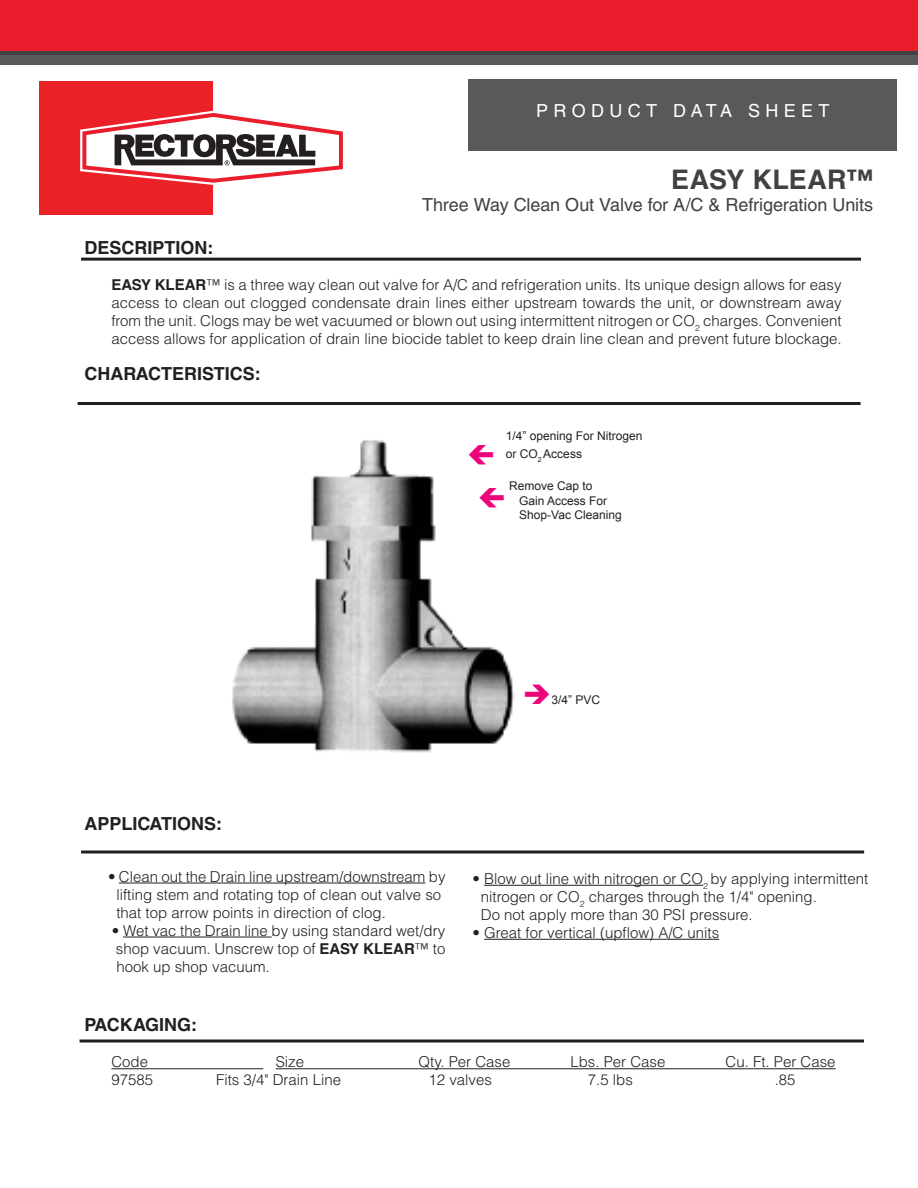
<style>
.page{position:relative;width:918px;height:1188px;background:#fff}
.page>*{position:absolute;margin:0;border:0;box-sizing:border-box;transform-origin:0 0}
.t1{font:700 27px "Helvetica LT Std";letter-spacing:.005em;color:#414042}
.t2{font:700 18px "Helvetica LT Std";color:#231f20}
.t3{font:18px "Helvetica LT Std";letter-spacing:-.005em;color:#414042}
.t4{font:18px "Helvetica LT Std";letter-spacing:.3em;color:#fff}
.t5{font:300 15px/18px "Helvetica LT Std";color:#231f20;text-align:justify}
.t6{font:12px/14.4px "Arial";color:#231f20}
.s1{font-weight:700}
.s2{color:#ed037c}
</style>
<div class="page">
<img style="left:232px;top:440px;width:282px;height:313px">
<hr style="left:111px;top:1068px;width:152px;height:1px;background:#231f20">
<hr style="left:276px;top:1068px;width:560px;height:1px;background:#231f20">
<hr style="left:81px;top:258px;width:780px;height:3px;background:#231f20">
<hr style="left:78px;top:402px;width:783px;height:3px;background:#231f20">
<svg style="left:81px;top:850px;width:783px;height:4px;background:#595657"></svg>
<hr style="left:80px;top:1040px;width:784px;height:2px;background:#231f20">
<hr style="left:119px;top:883px;width:306px;height:1px;background:#231f20">
<hr style="left:123px;top:937px;width:149px;height:1px;background:#231f20">
<hr style="left:484px;top:885px;width:219px;height:1px;background:#231f20">
<hr style="left:484px;top:939px;width:235px;height:1px;background:#231f20">
<div style="left:39px;top:81px;width:174px;height:133px;background:#ea2127"></div>
<svg style="left:80px;top:111px;width:263px;height:74px"></svg>
<div style="left:469px;top:80px;width:428px;height:71px;background:#58595b"></div>
<div style="left:0;top:53px;width:918px;height:12px;background:#58595b"></div>
<div style="left:0;top:0;width:918px;height:53px;background:#ea1d2c"></div>
<hr style="left:0;top:51px;width:918px;height:4px;background:#414042">
<svg style="left:469px;top:445px;width:24px;height:19px"></svg>
<svg style="left:479px;top:488px;width:25px;height:20px"></svg>
<p class="t4" style="left:536px;top:101px;width:295px">PRODUCT DATA SHEET</p>
<h1 class="t1" style="left:671px;top:163px;width:203px">EASY KLEAR™</h1>
<p class="t3" style="left:422px;top:195px;width:453px">Three Way Clean Out Valve for A/C &amp; Refrigeration Units</p>
<p class="t2" style="left:84px;top:236px;width:131px">DESCRIPTION:</p>
<p class="t5" style="left:111px;top:275px;width:732px"><span class="s1">EASY KLEAR</span>™ is a three way clean out valve for A/C and refrigeration units. Its unique design allows for easy access to clean out clogged condensate drain lines either upstream towards the unit, or downstream away from the unit. Clogs may be wet vacuumed or blown out using intermittent nitrogen or CO<sub>2</sub> charges. Convenient access allows for application of drain line biocide tablet to keep drain line clean and prevent future blockage.</p>
<p class="t2" style="left:84px;top:362px;width:178px">CHARACTERISTICS:</p>
<p class="t6" style="left:506px;top:427px;width:138px;line-height:18px">1/4” opening For Nitrogen or CO<sub>2</sub> Access</p>
<p class="t6" style="left:519px;top:479px;width:104px;text-indent:-10px">Remove Cap to<br>Gain Access For<br>Shop-Vac Cleaning</p>
<p class="t6" style="left:523px;top:693px;width:79px"><span class="s2">➔</span>3/4” PVC</p>
<p class="t2" style="left:84px;top:812px;width:139px">APPLICATIONS:</p>
<p class="t5" style="left:116px;top:867px;width:331px;text-align:left;text-indent:-8px">• Clean out the Drain line upstream/downstream by lifting stem and rotating top of clean out valve so that top arrow points in direction of clog.</p>
<p class="t5" style="left:112px;top:921px;width:335px">• Wet vac the Drain line by using standard wet/dry shop vacuum. Unscrew top of <span class="s1">EASY KLEAR</span>™ to hook up shop vacuum.</p>
<p class="t5" style="left:481px;top:869px;width:389px;text-align:left;text-indent:-8px">• Blow out line with nitrogen or CO<sub>2</sub> by applying intermittent nitrogen or CO<sub>2</sub> charges through the 1/4" opening.<br>Do not apply more than 30 PSI pressure.</p>
<p class="t5" style="left:473px;top:923px;width:248px">• Great for vertical (upflow) A/C units</p>
<p class="t2" style="left:84px;top:1014px;width:114px">PACKAGING:</p>
<p class="t5" style="left:111px;top:1053px;width:38px">Code</p>
<p class="t5" style="left:276px;top:1053px;width:30px">Size</p>
<p class="t5" style="left:418px;top:1053px;width:93px">Qty. Per Case</p>
<p class="t5" style="left:570px;top:1053px;width:97px">Lbs. Per Case</p>
<p class="t5" style="left:726px;top:1053px;width:112px">Cu. Ft. Per Case</p>
<p class="t5" style="left:111px;top:1071px;width:43px">97585</p>
<p class="t5" style="left:216px;top:1071px;width:127px">Fits 3/4" Drain Line</p>
<p class="t5" style="left:429px;top:1071px;width:65px">12 valves</p>
<p class="t5" style="left:588px;top:1071px;width:47px">7.5 lbs</p>
<p class="t5" style="left:775px;top:1071px;width:22px">.85</p>
</div>
